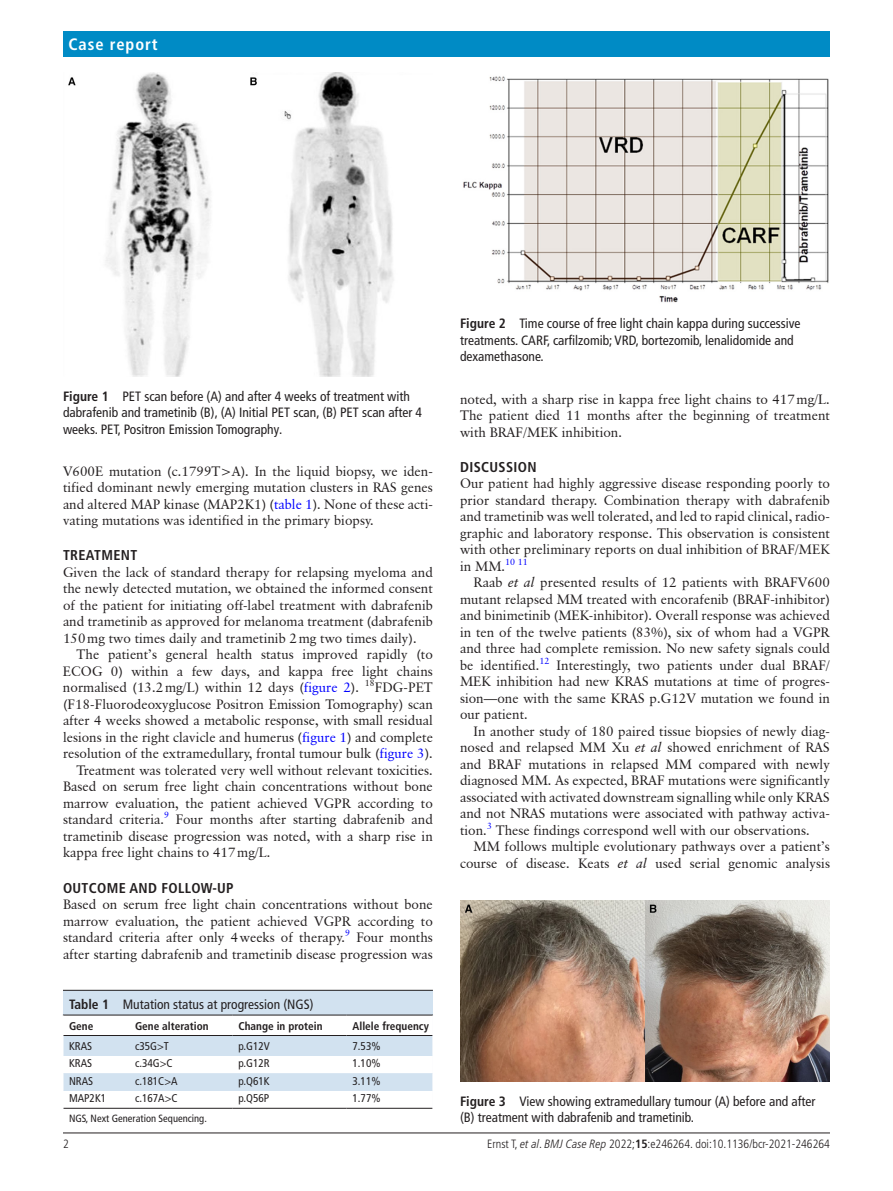
<style>
.page{position:relative;width:893px;height:1191px;background:#fff}
.page>*{position:absolute;margin:0;border:0;box-sizing:border-box;transform-origin:0 0}
.t1{font:700 condensed 16.5px "Frutiger LT Pro";letter-spacing:.055em;color:#fff}
.t2{font:700 condensed 14.25px "Frutiger LT Pro";letter-spacing:.025em;color:#231f20}
.t3{font:13.5px/16.5px "Classical Garamond BT";color:#231f20;text-align:justify}
.t4{font:condensed 13.5px/16.5px "Frutiger LT Pro";color:#231f20}
.t5{font:300 condensed 12px "Frutiger LT Pro";color:#231f20}
.t6{font:condensed 11.25px "Frutiger LT Pro";color:#231f20}
.t7{font:700 condensed 11.25px "Frutiger LT Pro";color:#231f20}
.t8{font:condensed 10.5px "Frutiger LT Pro";color:#231f20}
.s1{font-weight:700}
.s2{color:#00f}
.s3{font-style:italic}
</style>
<div class="page">
<hr style="left:63px;top:1132px;width:767px;height:1px;background:#231f20">
<div style="left:63px;top:31px;width:767px;height:25px;background:#008bc5"></div>
<img style="left:68px;top:72px;width:326px;height:305px">
<div style="left:63px;top:990px;width:370px;height:132px;background:#d2e2f0"></div>
<hr style="left:63px;top:990px;width:370px;height:1px;background:#231f20">
<hr style="left:63px;top:1014px;width:66px;height:1px;background:#231f20">
<hr style="left:129px;top:1014px;width:103px;height:1px;background:#231f20">
<hr style="left:232px;top:1014px;width:114px;height:1px;background:#231f20">
<hr style="left:346px;top:1014px;width:87px;height:1px;background:#231f20">
<svg style="left:63px;top:1015px;width:370px;height:107px"></svg>
<hr style="left:69px;top:1121px;width:364px;height:1px;background:#fff">
<img style="left:463px;top:76px;width:366px;height:227px">
<img style="left:460px;top:900px;width:370px;height:181px">
<p class="t1" style="left:69px;top:34px;width:91px">Case report</p>
<p class="t4" style="left:63px;top:388px;width:361px"><span class="s1">Figure 1</span> PET scan before (A) and after 4 weeks of treatment with dabrafenib and trametinib (B), (A) Initial PET scan, (B) PET scan after 4 weeks. PET, Positron Emission Tomography.</p>
<p class="t3" style="left:63px;top:462px;width:371px">V600E mutation (c.1799T&gt;A). In the liquid biopsy, we iden&shy;tified dominant newly emerging mutation clusters in RAS genes and altered MAP kinase (MAP2K1) (<span class="s2">table 1</span>). None of these acti&shy;vating mutations was identified in the primary biopsy.</p>
<p class="t2" style="left:63px;top:547px;width:76px">TREATMENT</p>
<p class="t3" style="left:63px;top:564px;width:371px">Given the lack of standard therapy for relapsing myeloma and the newly detected mutation, we obtained the informed consent of the patient for initiating off-label treatment with dabrafenib and trametinib as approved for melanoma treatment (dabrafenib 150mg two times daily and trametinib 2mg two times daily).</p>
<p class="t3" style="left:76px;top:646px;width:358px">The patient’s general health status improved rapidly (to</p>
<p class="t3" style="left:63px;top:662px;width:371px">ECOG 0) within a few days, and kappa free light chains</p>
<p class="t3" style="left:63px;top:679px;width:371px">normalised (13.2mg/L) within 12 days (<span class="s2">figure 2</span>). <sup>18</sup>FDG-PET</p>
<p class="t3" style="left:63px;top:695px;width:371px">(F18-Fluorodeoxyglucose Positron Emission Tomography) scan</p>
<p class="t3" style="left:63px;top:712px;width:371px">after 4 weeks showed a metabolic response, with small residual</p>
<p class="t3" style="left:63px;top:728px;width:371px">lesions in the right clavicle and humerus (<span class="s2">figure 1</span>) and complete</p>
<p class="t3" style="left:63px;top:745px;width:371px">resolution of the extramedullary, frontal tumour bulk (<span class="s2">figure 3</span>).</p>
<p class="t3" style="left:77px;top:761px;width:358px">Treatment was tolerated very well without relevant toxicities.</p>
<p class="t3" style="left:63px;top:778px;width:371px">Based on serum free light chain concentrations without bone</p>
<p class="t3" style="left:63px;top:794px;width:371px">marrow evaluation, the patient achieved VGPR according to</p>
<p class="t3" style="left:63px;top:811px;width:371px">standard criteria.<sup>9</sup> Four months after starting dabrafenib and</p>
<p class="t3" style="left:63px;top:827px;width:371px">trametinib disease progression was noted, with a sharp rise in</p>
<p class="t3" style="left:63px;top:844px;width:209px">kappa free light chains to 417mg/L.</p>
<p class="t2" style="left:63px;top:879px;width:172px">OUTCOME AND FOLLOW-UP</p>
<p class="t3" style="left:63px;top:896px;width:371px">Based on serum free light chain concentrations without bone marrow evaluation, the patient achieved VGPR according to standard criteria after only 4weeks of therapy.<sup>9</sup> Four months after starting dabrafenib and trametinib disease progression was</p>
<p class="t4" style="left:69px;top:995px;width:246px"><span class="s1">Table 1</span> Mutation status at progression (NGS)</p>
<p class="t7" style="left:69px;top:1019px;width:26px">Gene</p>
<p class="t7" style="left:135px;top:1019px;width:75px">Gene alteration</p>
<p class="t7" style="left:239px;top:1019px;width:86px">Change in protein</p>
<p class="t7" style="left:352px;top:1019px;width:78px">Allele frequency</p>
<p class="t6" style="left:69px;top:1039px;width:25px">KRAS</p>
<p class="t6" style="left:135px;top:1039px;width:35px">c35G&gt;T</p>
<p class="t6" style="left:239px;top:1039px;width:33px">p.G12V</p>
<p class="t6" style="left:352px;top:1039px;width:30px">7.53%</p>
<p class="t6" style="left:69px;top:1057px;width:25px">KRAS</p>
<p class="t6" style="left:135px;top:1057px;width:39px">c.34G&gt;C</p>
<p class="t6" style="left:239px;top:1057px;width:33px">p.G12R</p>
<p class="t6" style="left:352px;top:1057px;width:30px">1.10%</p>
<p class="t6" style="left:69px;top:1074px;width:26px">NRAS</p>
<p class="t6" style="left:135px;top:1074px;width:44px">c.181C&gt;A</p>
<p class="t6" style="left:239px;top:1074px;width:33px">p.Q61K</p>
<p class="t6" style="left:352px;top:1074px;width:30px">3.11%</p>
<p class="t6" style="left:69px;top:1091px;width:39px">MAP2K1</p>
<p class="t6" style="left:135px;top:1091px;width:44px">c.167A&gt;C</p>
<p class="t6" style="left:239px;top:1091px;width:32px">p.Q56P</p>
<p class="t6" style="left:352px;top:1091px;width:30px">1.77%</p>
<p class="t8" style="left:69px;top:1112px;width:139px">NGS, Next Generation Sequencing.</p>
<p class="t4" style="left:460px;top:315px;width:342px"><span class="s1">Figure 2</span> Time course of free light chain kappa during successive treatments. CARF, carfilzomib; VRD, bortezomib, lenalidomide and dexamethasone.</p>
<p class="t3" style="left:460px;top:390px;width:371px">noted, with a sharp rise in kappa free light chains to 417mg/L.<br>The patient died 11 months after the beginning of treatment with BRAF/MEK inhibition.</p>
<p class="t2" style="left:460px;top:458px;width:78px">DISCUSSION</p>
<p class="t3" style="left:460px;top:475px;width:371px">Our patient had highly aggressive disease responding poorly to prior standard therapy. Combination therapy with dabrafenib and trametinib was well tolerated, and led to rapid clinical, radio&shy;graphic and laboratory response. This observation is consistent with other preliminary reports on dual inhibition of BRAF/MEK in MM.<sup>10</sup> <sup>11</sup></p>
<p class="t3" style="left:460px;top:574px;width:371px;text-indent:14px">Raab <span class="s3">et al</span> presented results of 12 patients with BRAFV600 mutant relapsed MM treated with encorafenib (BRAF-inhibitor) and binimetinib (MEK-inhibitor). Overall response was achieved in ten of the twelve patients (83%), six of whom had a VGPR and three had complete remission. No new safety signals could be identified.<sup>12</sup></p>
<p class="t3" style="left:460px;top:656px;width:371px;text-indent:97px">Interestingly, two patients under dual BRAF/ MEK inhibition had new KRAS mutations at time of progres&shy;sion—one with the same KRAS p.G12V mutation we found in our patient.</p>
<p class="t3" style="left:460px;top:722px;width:371px;text-indent:14px">In another study of 180 paired tissue biopsies of newly diag&shy;nosed and relapsed MM Xu <span class="s3">et al</span> showed enrichment of RAS and BRAF mutations in relapsed MM compared with newly diagnosed MM. As expected, BRAF mutations were significantly associated with activated downstream signalling while only KRAS and not NRAS mutations were associated with pathway activa&shy;tion.<sup>3</sup> These findings correspond well with our observations.</p>
<p class="t3" style="left:460px;top:838px;width:371px;text-align:right">MM follows multiple evolutionary pathways over a patient’s course of disease. Keats <span class="s3">et al</span> used serial genomic analysis</p>
<p class="t4" style="left:460px;top:1092px;width:357px"><span class="s1">Figure 3</span> View showing extramedullary tumour (A) before and after (B) treatment with dabrafenib and trametinib.</p>
<p class="t5" style="left:63px;top:1136px;width:7px">2</p>
<p class="t5" style="left:487px;top:1136px;width:344px">Ernst T, <span class="s3">et al</span>. <span class="s3">BMJ Case Rep</span> 2022;<span class="s1">15</span>:e246264. doi:10.1136/bcr-2021-246264</p>
</div>
